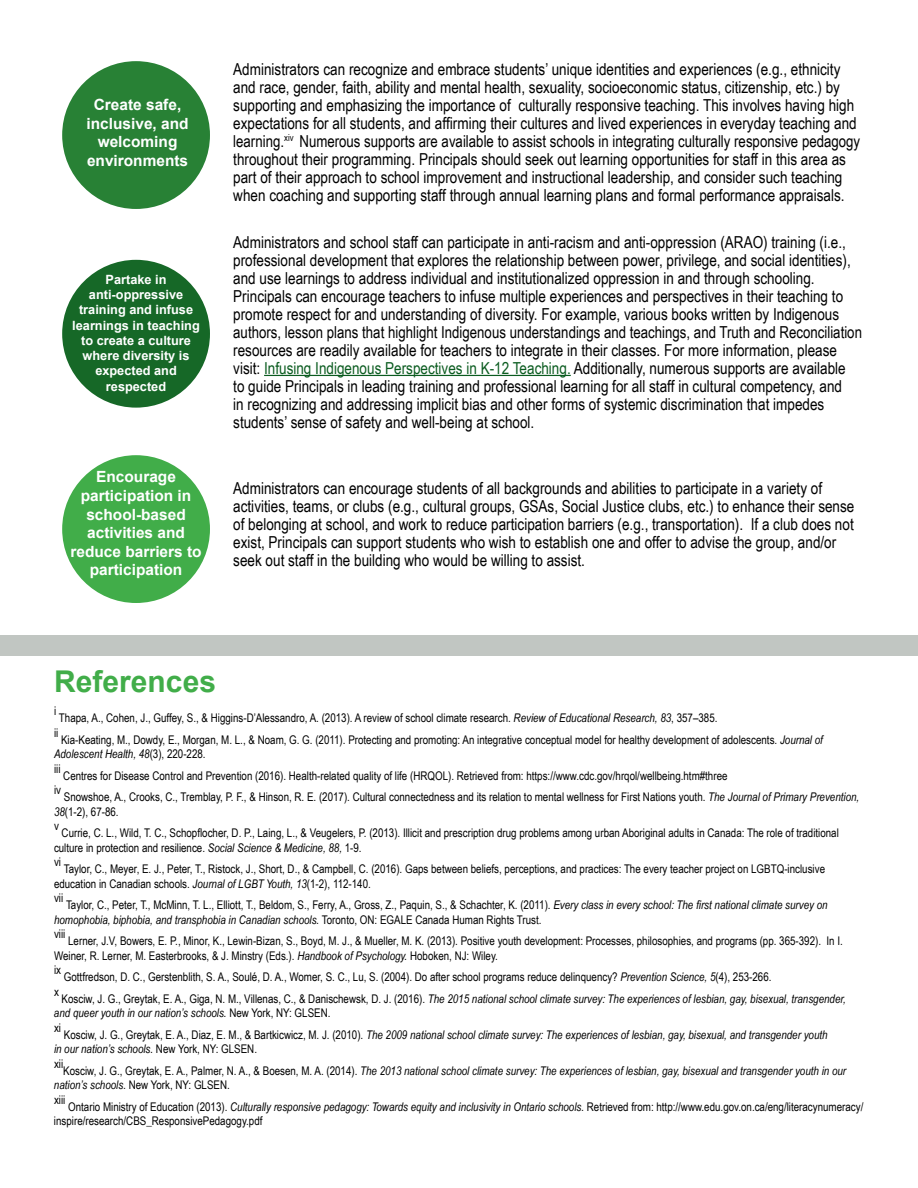
<style>
.page{position:relative;width:918px;height:1188px;background:#fff}
.page>*{position:absolute;margin:0;border:0;box-sizing:border-box;transform-origin:0 0}
.t1{font:700 30px "Arial";color:#41ad49}
.t2{font:16.5px/18px "Arial Narrow";color:#000}
.t3{font:700 15.45px/18.5px "Arial";color:#fff;text-align:center}
.t4{font:700 12.75px/15.3px "Arial";color:#fff;text-align:center}
.t5{font:12px/14.5px "Arial Narrow";color:#000}
.t6{font:italic 12px/14.5px "Arial Narrow";color:#000}
.s1{color:#0b5c20}
.s2{font-style:italic}
.s3{font-style:normal}
</style>
<div class="page">
<div style="left:0;top:635px;width:918px;height:21px;background:#c1c6c2"></div>
<div style="left:62px;top:260px;width:148px;height:148px;background:#166827;border-radius:50%"></div>
<hr style="left:264px;top:375px;width:307px;height:1px;background:#0b5c20">
<div style="left:62px;top:61px;width:148px;height:148px;background:#288135;border-radius:50%"></div>
<div style="left:62px;top:455px;width:148px;height:148px;background:#41ad49;border-radius:50%"></div>
<p class="t3" style="left:87px;top:96px;width:104px">Create safe, inclusive, and welcoming environments</p>
<p class="t4" style="left:72px;top:272px;width:129px">Partake in anti-oppressive training and infuse learnings in teaching to create a culture where diversity is expected and respected</p>
<p class="t2" style="left:233px;top:60px;width:629px">Administrators can recognize and embrace students’ unique identities and experiences (e.g., ethnicity and race, gender, faith, ability and mental health, sexuality, socioeconomic status, citizenship, etc.) by supporting and emphasizing the importance of culturally responsive teaching. This involves having high expectations for all students, and affirming their cultures and lived experiences in everyday teaching and learning.<sup>xiv</sup> Numerous supports are available to assist schools in integrating culturally responsive pedagogy throughout their programming. Principals should seek out learning opportunities for staff in this area as part of their approach to school improvement and instructional leadership, and consider such teaching when coaching and supporting staff through annual learning plans and formal performance appraisals.</p>
<p class="t2" style="left:233px;top:232px;width:630px">Administrators and school staff can participate in anti-racism and anti-oppression (ARAO) training (i.e., professional development that explores the relationship between power, privilege, and social identities), and use learnings to address individual and institutionalized oppression in and through schooling.<br>Principals can encourage teachers to infuse multiple experiences and perspectives in their teaching to promote respect for and understanding of diversity. For example, various books written by Indigenous authors, lesson plans that highlight Indigenous understandings and teachings, and Truth and Reconciliation resources are readily available for teachers to integrate in their classes. For more information, please visit: <span class="s1">Infusing Indigenous Perspectives in K-12 Teaching.</span> Additionally, numerous supports are available<br>to guide Principals in leading training and professional learning for all staff in cultural competency, and<br>in recognizing and addressing implicit bias and other forms of systemic discrimination that impedes students’ sense of safety and well-being at school.</p>
<p class="t3" style="left:70px;top:468px;width:133px">Encourage participation in school-based activities and reduce barriers to participation</p>
<p class="t2" style="left:233px;top:478px;width:623px">Administrators can encourage students of all backgrounds and abilities to participate in a variety of activities, teams, or clubs (e.g., cultural groups, GSAs, Social Justice clubs, etc.) to enhance their sense of belonging at school, and work to reduce participation barriers (e.g., transportation). If a club does not exist, Principals can support students who wish to establish one and offer to advise the group, and/or seek out staff in the building who would be willing to assist.</p>
<h1 class="t1" style="left:54px;top:662px;width:163px">References</h1>
<p class="t5" style="left:54px;top:703px;width:4px">i</p>
<p class="t5" style="left:59px;top:710px;width:660px">Thapa, A., Cohen, J., Guffey, S., &amp; Higgins-D’Alessandro, A. (2013). A review of school climate research. <span class="s2">Review of Educational Research, 83</span>, 357–385.</p>
<p class="t5" style="left:54px;top:725px;width:6px">ii</p>
<p class="t5" style="left:54px;top:732px;width:770px;text-indent:7px">Kia-Keating, M., Dowdy, E., Morgan, M. L., &amp; Noam, G. G. (2011). Protecting and promoting: An integrative conceptual model for healthy development of adolescents. <span class="s2">Journal of<br>Adolescent Health, 48</span>(3), 220-228.<br>iii</p>
<p class="t5" style="left:63px;top:768px;width:666px">Centres for Disease Control and Prevention (2016). Health-related quality of life (HRQOL). Retrieved from: https://www.cdc.gov/hrqol/wellbeing.htm#three</p>
<p class="t5" style="left:54px;top:782px;width:9px">iv</p>
<p class="t5" style="left:54px;top:789px;width:807px;text-indent:10px">Snowshoe, A., Crooks, C., Tremblay, P. F., &amp; Hinson, R. E. (2017). Cultural connectedness and its relation to mental wellness for First Nations youth. <span class="s2">The Journal of Primary Prevention,<br>38</span>(1-2), 67-86.<br>v</p>
<p class="t5" style="left:54px;top:825px;width:786px;text-indent:8px">Currie, C. L., Wild, T. C., Schopflocher, D. P., Laing, L., &amp; Veugelers, P. (2013). Illicit and prescription drug problems among urban Aboriginal adults in Canada: The role of traditional culture in protection and resilience. <span class="s2">Social Science &amp; Medicine, 88,</span> 1-9.<br>vi</p>
<p class="t5" style="left:54px;top:861px;width:773px;text-indent:10px">Taylor, C., Meyer, E. J., Peter, T., Ristock, J., Short, D., &amp; Campbell, C. (2016). Gaps between beliefs, perceptions, and practices: The every teacher project on LGBTQ-inclusive education in Canadian schools. <span class="s2">Journal of LGBT Youth, 13</span>(1-2), 112-140.<br>vii</p>
<p class="t5" style="left:54px;top:897px;width:775px;text-indent:12px">Taylor, C., Peter, T., McMinn, T. L., Elliott, T., Beldom, S., Ferry, A., Gross, Z., Paquin, S., &amp; Schachter, K. (2011). <span class="s2">Every class in every school: The first national climate survey on homophobia, biphobia, and transphobia in Canadian schools.</span> Toronto, ON: EGALE Canada Human Rights Trust.<br>viii</p>
<p class="t5" style="left:54px;top:933px;width:790px;text-indent:14px">Lerner, J.V, Bowers, E. P., Minor, K., Lewin-Bizan, S., Boyd, M. J., &amp; Mueller, M. K. (2013). Positive youth development: Processes, philosophies, and programs (pp. 365-392). In I.<br>Weiner, R. Lerner, M. Easterbrooks, &amp; J. Minstry (Eds.). <span class="s2">Handbook of Psychology.</span> Hoboken, NJ: Wiley.<br>ix</p>
<p class="t5" style="left:64px;top:969px;width:709px">Gottfredson, D. C., Gerstenblith, S. A., Soulé, D. A., Womer, S. C., Lu, S. (2004). Do after school programs reduce delinquency? <span class="s2">Prevention Science, 5</span>(4), 253-266.</p>
<p class="t5" style="left:54px;top:984px;width:6px">x</p>
<p class="t6" style="left:54px;top:991px;width:793px;text-indent:8px"><span class="s3">Kosciw, J. G., Greytak, E. A., Giga, N. M., Villenas, C., &amp; Danischewsk, D. J. (2016).</span> The 2015 national school climate survey: The experiences of lesbian, gay, bisexual, transgender, and queer youth in our nation’s schools. <span class="s3">New York, NY: GLSEN.<br>xi</span></p>
<p class="t6" style="left:54px;top:1027px;width:775px;text-indent:10px"><span class="s3">Kosciw, J. G., Greytak, E. A., Diaz, E. M., &amp; Bartkicwicz, M. J. (2010).</span> The 2009 national school climate survey: The experiences of lesbian, gay, bisexual, and transgender youth in our nation’s schools. <span class="s3">New York, NY: GLSEN.<br>xii</span></p>
<p class="t6" style="left:54px;top:1063px;width:794px;text-indent:9px"><span class="s3">Kosciw, J. G., Greytak, E. A., Palmer, N. A., &amp; Boesen, M. A. (2014).</span> The 2013 national school climate survey: The experiences of lesbian, gay, bisexual and transgender youth in our nation’s schools. <span class="s3">New York, NY: GLSEN.<br>xiii</span></p>
<p class="t5" style="left:54px;top:1099px;width:811px;text-indent:14px">Ontario Ministry of Education (2013). <span class="s2">Culturally responsive pedagogy: Towards equity and inclusivity in Ontario schools.</span> Retrieved from: http://www.edu.gov.on.ca/eng/literacynumeracy/ inspire/research/CBS_ResponsivePedagogy.pdf</p>
</div>
